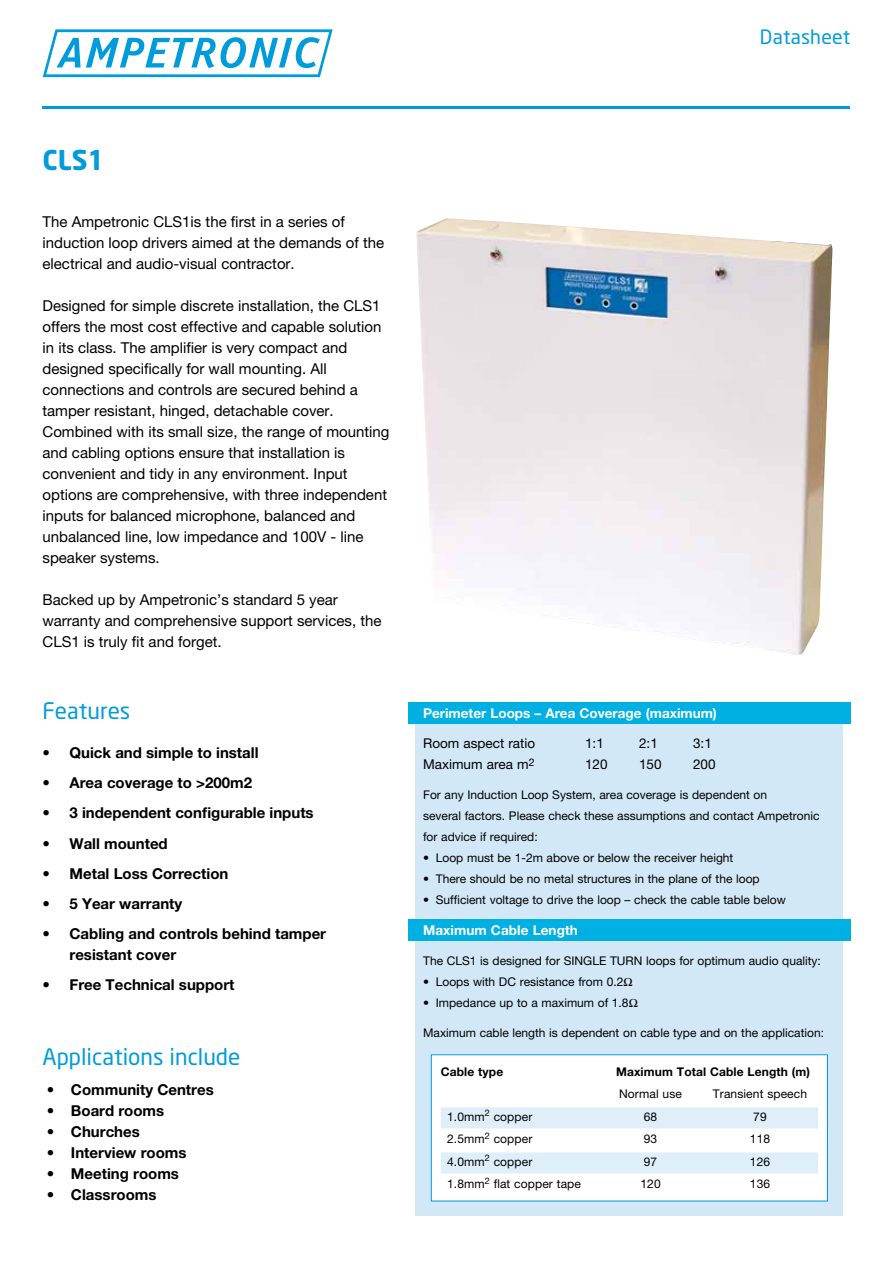
<style>
.page{position:relative;width:893px;height:1263px;background:#fff}
.page>*{position:absolute;margin:0;border:0;box-sizing:border-box;transform-origin:0 0}
.t1{font:700 27px "Neo Sans";color:#009bdb}
.t2{font:22.5px "Neo Sans";color:#009bdb}
.t3{font:19.5px "Neo Sans";letter-spacing:.01em;color:#009bdb}
.t4{font:15px/21px "Helvetica Neue";color:#000}
.t5{font:700 15px/21px "Helvetica Neue";color:#000}
.t6{font:700 13.5px "Helvetica Neue";color:#fff}
.t7{font:13.5px "Helvetica Neue";color:#000}
.t8{font:12px/21px "Helvetica Neue";color:#000}
.t9{font:700 12px "Helvetica Neue";letter-spacing:.01em;color:#000}
</style>
<div class="page">
<hr style="left:43px;top:106px;width:807px;height:2px;background:#009bdb">
<svg style="left:43px;top:29px;width:290px;height:48px"></svg>
<div style="left:415px;top:705px;width:428px;height:511px;background:#d2e8f7"></div>
<div style="left:408px;top:702px;width:442px;height:22px;background:#00b0e3"></div>
<div style="left:408px;top:919px;width:442px;height:22px;background:#00b0e3"></div>
<div style="left:431px;top:1055px;width:396px;height:146px;background:#fff"></div>
<div style="left:441px;top:1107px;width:377px;height:21px;background:#dfeff9"></div>
<div style="left:441px;top:1152px;width:377px;height:21px;background:#dfeff9"></div>
<img style="left:416px;top:218px;width:416px;height:437px">
<h3 class="t3" style="left:760px;top:28px;width:92px">Datasheet</h3>
<h1 class="t1" style="left:43px;top:148px;width:64px">CLS1</h1>
<p class="t4" style="left:43px;top:211px;width:343px">The Ampetronic CLS1is the first in a series of induction loop drivers aimed at the demands of the electrical and audio-visual contractor.</p>
<p class="t4" style="left:43px;top:295px;width:349px">Designed for simple discrete installation, the CLS1 offers the most cost effective and capable solution in its class. The amplifier is very compact and designed specifically for wall mounting. All connections and controls are secured behind a tamper resistant, hinged, detachable cover.<br>Combined with its small size, the range of mounting and cabling options ensure that installation is convenient and tidy in any environment. Input options are comprehensive, with three independent inputs for balanced microphone, balanced and unbalanced line, low impedance and 100V - line speaker systems.</p>
<p class="t4" style="left:43px;top:589px;width:340px">Backed up by Ampetronic’s standard 5 year warranty and comprehensive support services, the<br>CLS1 is truly fit and forget.</p>
<h2 class="t2" style="left:43px;top:700px;width:89px">Features</h2>
<p class="t5" style="left:43px;top:742px;width:218px">• Quick and simple to install</p>
<p class="t5" style="left:43px;top:772px;width:211px">• Area coverage to &gt;200m2</p>
<p class="t5" style="left:43px;top:802px;width:273px">• 3 independent configurable inputs</p>
<p class="t5" style="left:43px;top:832px;width:127px">• Wall mounted</p>
<p class="t5" style="left:43px;top:862px;width:187px">• Metal Loss Correction</p>
<p class="t5" style="left:43px;top:892px;width:141px">• 5 Year warranty</p>
<p class="t5" style="left:70px;top:922px;width:258px;text-indent:-27px">• Cabling and controls behind tamper resistant cover</p>
<p class="t5" style="left:43px;top:973px;width:193px">• Free Technical support</p>
<h2 class="t2" style="left:43px;top:1046px;width:199px">Applications include</h2>
<p class="t5" style="left:47px;top:1079px;width:168px">• Community Centres</p>
<p class="t5" style="left:47px;top:1100px;width:119px">• Board rooms</p>
<p class="t5" style="left:47px;top:1121px;width:95px">• Churches</p>
<p class="t5" style="left:47px;top:1142px;width:141px">• Interview rooms</p>
<p class="t5" style="left:47px;top:1163px;width:134px">• Meeting rooms</p>
<p class="t5" style="left:47px;top:1184px;width:111px">• Classrooms</p>
<p class="t6" style="left:423px;top:705px;width:295px">Perimeter Loops – Area Coverage (maximum)</p>
<p class="t7" style="left:423px;top:735px;width:114px">Room aspect ratio</p>
<p class="t7" style="left:585px;top:735px;width:20px">1:1</p>
<p class="t7" style="left:639px;top:735px;width:20px">2:1</p>
<p class="t7" style="left:693px;top:735px;width:20px">3:1</p>
<p class="t7" style="left:423px;top:756px;width:113px">Maximum area m<sup>2</sup></p>
<p class="t7" style="left:585px;top:756px;width:24px">120</p>
<p class="t7" style="left:639px;top:756px;width:24px">150</p>
<p class="t7" style="left:693px;top:756px;width:24px">200</p>
<p class="t8" style="left:423px;top:784px;width:398px">For any Induction Loop System, area coverage is dependent on<br>several factors. Please check these assumptions and contact Ampetronic for advice if required:</p>
<p class="t8" style="left:423px;top:847px;width:312px">• Loop must be 1-2m above or below the receiver height</p>
<p class="t8" style="left:423px;top:868px;width:338px">• There should be no metal structures in the plane of the loop</p>
<p class="t8" style="left:423px;top:889px;width:364px">• Sufficient voltage to drive the loop – check the cable table below</p>
<p class="t6" style="left:423px;top:922px;width:156px">Maximum Cable Length</p>
<p class="t8" style="left:423px;top:950px;width:399px">The CLS1 is designed for SINGLE TURN loops for optimum audio quality:</p>
<p class="t8" style="left:423px;top:971px;width:211px">• Loops with DC resistance from 0.2Ω</p>
<p class="t8" style="left:423px;top:992px;width:216px">• Impedance up to a maximum of 1.8Ω</p>
<p class="t8" style="left:423px;top:1022px;width:402px">Maximum cable length is dependent on cable type and on the application:</p>
<p class="t9" style="left:441px;top:1064px;width:64px">Cable type</p>
<p class="t9" style="left:616px;top:1064px;width:196px">Maximum Total Cable Length (m)</p>
<p class="t8" style="left:619px;top:1083px;width:64px">Normal use</p>
<p class="t8" style="left:713px;top:1083px;width:96px">Transient speech</p>
<p class="t8" style="left:447px;top:1106px;width:87px">1.0mm<sup>2</sup> copper</p>
<p class="t8" style="left:644px;top:1106px;width:15px">68</p>
<p class="t8" style="left:753px;top:1106px;width:15px">79</p>
<p class="t8" style="left:447px;top:1128px;width:87px">2.5mm<sup>2</sup> copper</p>
<p class="t8" style="left:644px;top:1128px;width:15px">93</p>
<p class="t8" style="left:750px;top:1128px;width:22px">118</p>
<p class="t8" style="left:447px;top:1151px;width:87px">4.0mm<sup>2</sup> copper</p>
<p class="t8" style="left:644px;top:1151px;width:15px">97</p>
<p class="t8" style="left:750px;top:1151px;width:22px">126</p>
<p class="t8" style="left:447px;top:1173px;width:135px">1.8mm<sup>2</sup> flat copper tape</p>
<p class="t8" style="left:640px;top:1173px;width:22px">120</p>
<p class="t8" style="left:750px;top:1173px;width:22px">136</p>
</div>
